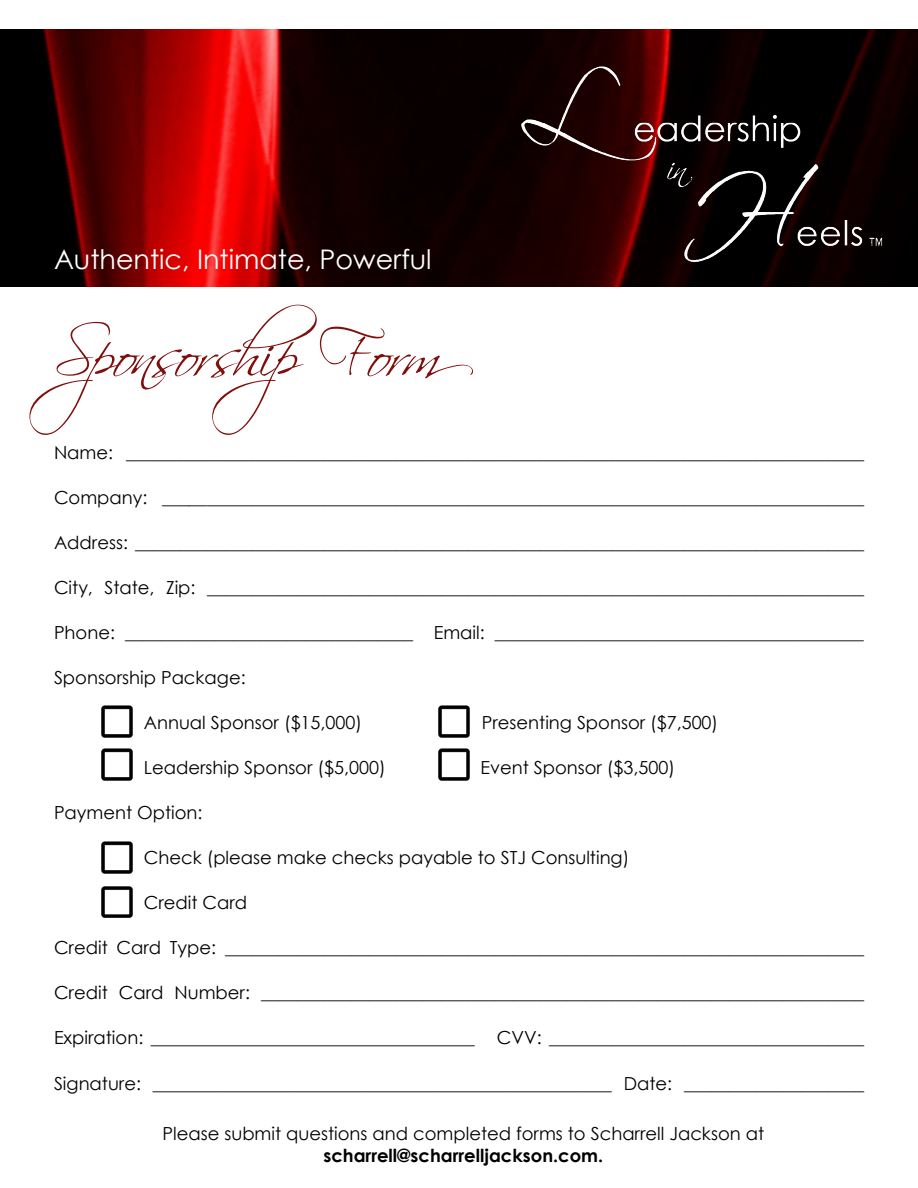
<style>
.page{position:relative;width:918px;height:1188px;background:#fff}
.page>*{position:absolute;margin:0;border:0;box-sizing:border-box;transform-origin:0 0}
.t1{font:63px "Scriptina";letter-spacing:-.07em;color:#7f0f0d}
.t2{font:27px "Century Gothic";color:#fff}
.t3{font:18px "Century Gothic";color:#000}
.t4{font:700 18px "Century Gothic";color:#000}
</style>
<div class="page">
<img style="left:0;top:30px;width:918px;height:256px">
<img style="left:520px;top:56px;width:371px;height:222px">
<img style="left:101px;top:705px;width:32px;height:33px">
<img style="left:438px;top:705px;width:32px;height:33px">
<img style="left:101px;top:748px;width:32px;height:33px">
<img style="left:438px;top:748px;width:32px;height:33px">
<img style="left:101px;top:841px;width:32px;height:33px">
<img style="left:101px;top:886px;width:32px;height:32px">
<h2 class="t2" style="left:54px;top:240px;width:379px">Authentic, Intimate, Powerful</h2>
<h1 class="t1" style="left:54px;top:317px;width:421px">SponsorshipForm</h1>
<p class="t3" style="left:54px;top:440px;width:811px">Name: __________________________________________________________________________________</p>
<p class="t3" style="left:54px;top:485px;width:811px">Company: ______________________________________________________________________________</p>
<p class="t3" style="left:54px;top:530px;width:811px">Address: _________________________________________________________________________________</p>
<p class="t3" style="left:54px;top:575px;width:812px">City, State, Zip: _________________________________________________________________________</p>
<p class="t3" style="left:54px;top:620px;width:811px">Phone: ________________________________ Email: _________________________________________</p>
<p class="t3" style="left:54px;top:665px;width:193px">Sponsorship Package:</p>
<p class="t3" style="left:144px;top:710px;width:220px">Annual Sponsor ($15,000)</p>
<p class="t3" style="left:482px;top:710px;width:238px">Presenting Sponsor ($7,500)</p>
<p class="t3" style="left:144px;top:755px;width:243px">Leadership Sponsor ($5,000)</p>
<p class="t3" style="left:480px;top:755px;width:196px">Event Sponsor ($3,500)</p>
<p class="t3" style="left:54px;top:800px;width:150px">Payment Option:</p>
<p class="t3" style="left:144px;top:845px;width:487px">Check (please make checks payable to STJ Consulting)</p>
<p class="t3" style="left:144px;top:890px;width:105px">Credit Card</p>
<p class="t3" style="left:54px;top:935px;width:811px">Credit Card Type: _______________________________________________________________________</p>
<p class="t3" style="left:54px;top:980px;width:812px">Credit Card Number: ___________________________________________________________________</p>
<p class="t3" style="left:54px;top:1025px;width:812px">Expiration: ____________________________________ CVV: ___________________________________</p>
<p class="t3" style="left:54px;top:1071px;width:812px">Signature: ___________________________________________________ Date: ____________________</p>
<p class="t3" style="left:163px;top:1121px;width:603px">Please submit questions and completed forms to Scharrell Jackson at</p>
<p class="t4" style="left:323px;top:1141px;width:281px">scharrell@scharrelljackson.com.</p>
</div>
